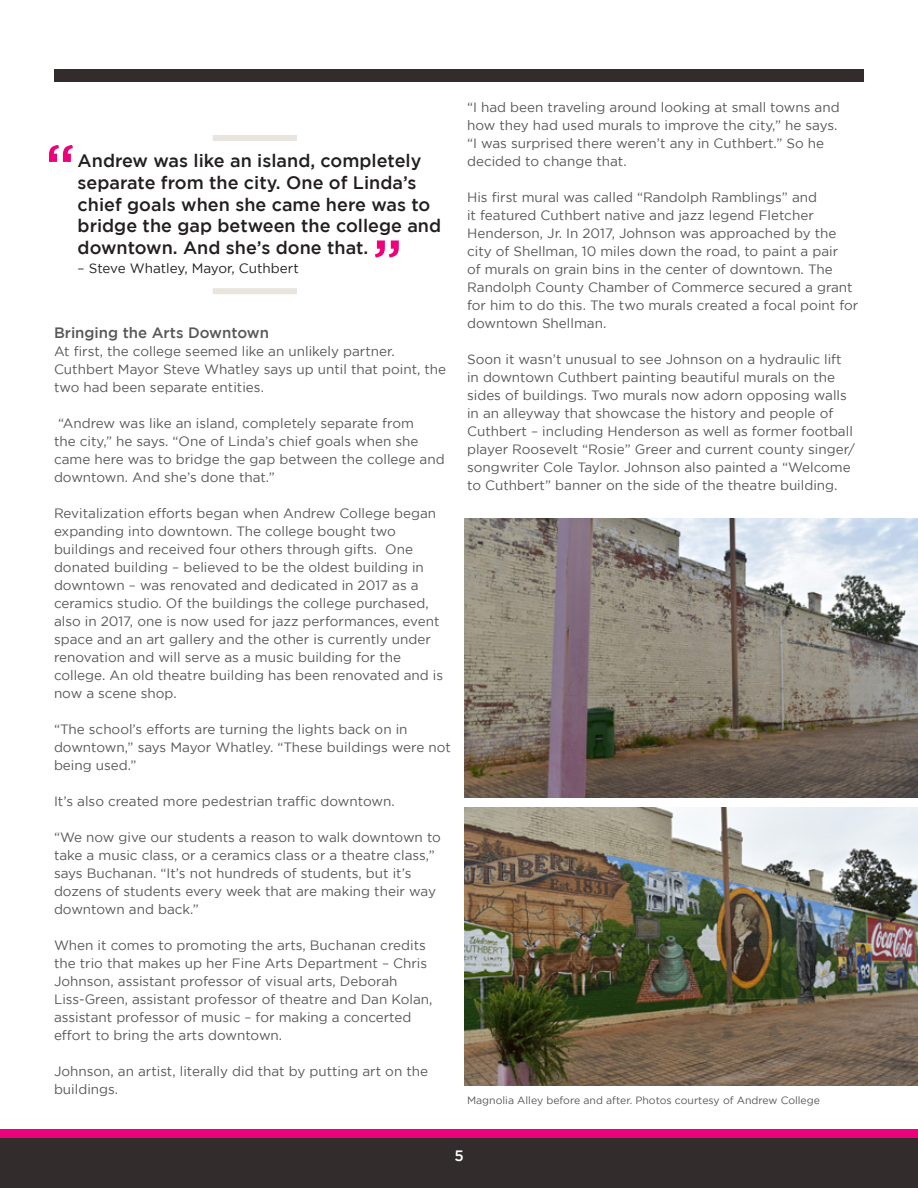
<style>
.page{position:relative;width:918px;height:1188px;background:#fff}
.page>*{position:absolute;margin:0;border:0;box-sizing:border-box;transform-origin:0 0}
.t1{font:500 60px "Gotham";color:#ed027c}
.t2{font:500 18px/21.6px "Gotham";color:#231f20}
.t3{font:500 15px "Gotham";color:#57585a}
.t4{font:500 15px "Gotham";color:#fff}
.t5{font:13.5px/18px "Gotham";color:#57585a}
.t6{font:13.5px "Gotham";color:#231f20}
.t7{font:10.5px "Gotham";color:#57585a}
</style>
<div class="page">
<div style="left:0;top:1136px;width:918px;height:52px;background:#322d2c"></div>
<div style="left:0;top:1129px;width:918px;height:9px;background:#ed027c"></div>
<div style="left:54px;top:69px;width:810px;height:13px;background:#322d2c"></div>
<div style="left:213px;top:135px;width:84px;height:6px;background:#e9e5de"></div>
<div style="left:213px;top:288px;width:84px;height:6px;background:#e9e5de"></div>
<img style="left:464px;top:518px;width:454px;height:279px">
<img style="left:464px;top:807px;width:454px;height:279px">
<p class="t1" style="left:45px;top:132px;width:32px">“</p>
<p class="t2" style="left:78px;top:150px;width:365px">Andrew was like an island, completely separate from the city. One of Linda’s chief goals when she came here was to bridge the gap between the college and downtown. And she’s done that.</p>
<p class="t6" style="left:78px;top:261px;width:223px">– Steve Whatley, Mayor, Cuthbert</p>
<p class="t1" style="left:373px;top:227px;width:32px">”</p>
<p class="t3" style="left:54px;top:324px;width:217px">Bringing the Arts Downtown</p>
<p class="t5" style="left:54px;top:342px;width:394px">At first, the college seemed like an unlikely partner.<br>Cuthbert Mayor Steve Whatley says up until that point, the two had been separate entities.</p>
<p class="t5" style="left:54px;top:414px;width:392px;text-indent:4px">“Andrew was like an island, completely separate from<br>the city,” he says. “One of Linda’s chief goals when she came here was to bridge the gap between the college and downtown. And she’s done that.”</p>
<p class="t5" style="left:54px;top:504px;width:391px">Revitalization efforts began when Andrew College began expanding into downtown. The college bought two buildings and received four others through gifts. One donated building – believed to be the oldest building in downtown – was renovated and dedicated in 2017 as a ceramics studio. Of the buildings the college purchased, also in 2017, one is now used for jazz performances, event space and an art gallery and the other is currently under renovation and will serve as a music building for the college. An old theatre building has been renovated and is now a scene shop.</p>
<p class="t5" style="left:54px;top:720px;width:398px">“The school’s efforts are turning the lights back on in downtown,” says Mayor Whatley. “These buildings were not being used.”</p>
<p class="t5" style="left:54px;top:792px;width:342px">It’s also created more pedestrian traffic downtown.</p>
<p class="t5" style="left:54px;top:828px;width:388px">“We now give our students a reason to walk downtown to take a music class, or a ceramics class or a theatre class,” says Buchanan. “It’s not hundreds of students, but it’s dozens of students every week that are making their way downtown and back.”</p>
<p class="t5" style="left:54px;top:936px;width:380px">When it comes to promoting the arts, Buchanan credits the trio that makes up her Fine Arts Department – Chris Johnson, assistant professor of visual arts, Deborah Liss-Green, assistant professor of theatre and Dan Kolan, assistant professor of music – for making a concerted effort to bring the arts downtown.</p>
<p class="t5" style="left:54px;top:1062px;width:376px">Johnson, an artist, literally did that by putting art on the buildings.</p>
<p class="t5" style="left:467px;top:98px;width:374px">“I had been traveling around looking at small towns and how they had used murals to improve the city,” he says. “I was surprised there weren’t any in Cuthbert.” So he decided to change that.</p>
<p class="t5" style="left:467px;top:188px;width:393px">His first mural was called “Randolph Ramblings” and<br>it featured Cuthbert native and jazz legend Fletcher Henderson, Jr. In 2017, Johnson was approached by the city of Shellman, 10 miles down the road, to paint a pair<br>of murals on grain bins in the center of downtown. The Randolph County Chamber of Commerce secured a grant for him to do this. The two murals created a focal point for downtown Shellman.</p>
<p class="t5" style="left:467px;top:350px;width:389px">Soon it wasn’t unusual to see Johnson on a hydraulic lift in downtown Cuthbert painting beautiful murals on the sides of buildings. Two murals now adorn opposing walls in an alleyway that showcase the history and people of Cuthbert – including Henderson as well as former football player Roosevelt “Rosie” Greer and current county singer/ songwriter Cole Taylor. Johnson also painted a “Welcome to Cuthbert” banner on the side of the theatre building.</p>
<p class="t7" style="left:467px;top:1094px;width:354px">Magnolia Alley before and after. Photos courtesy of Andrew College</p>
<p class="t4" style="left:454px;top:1147px;width:11px">5</p>
</div>
